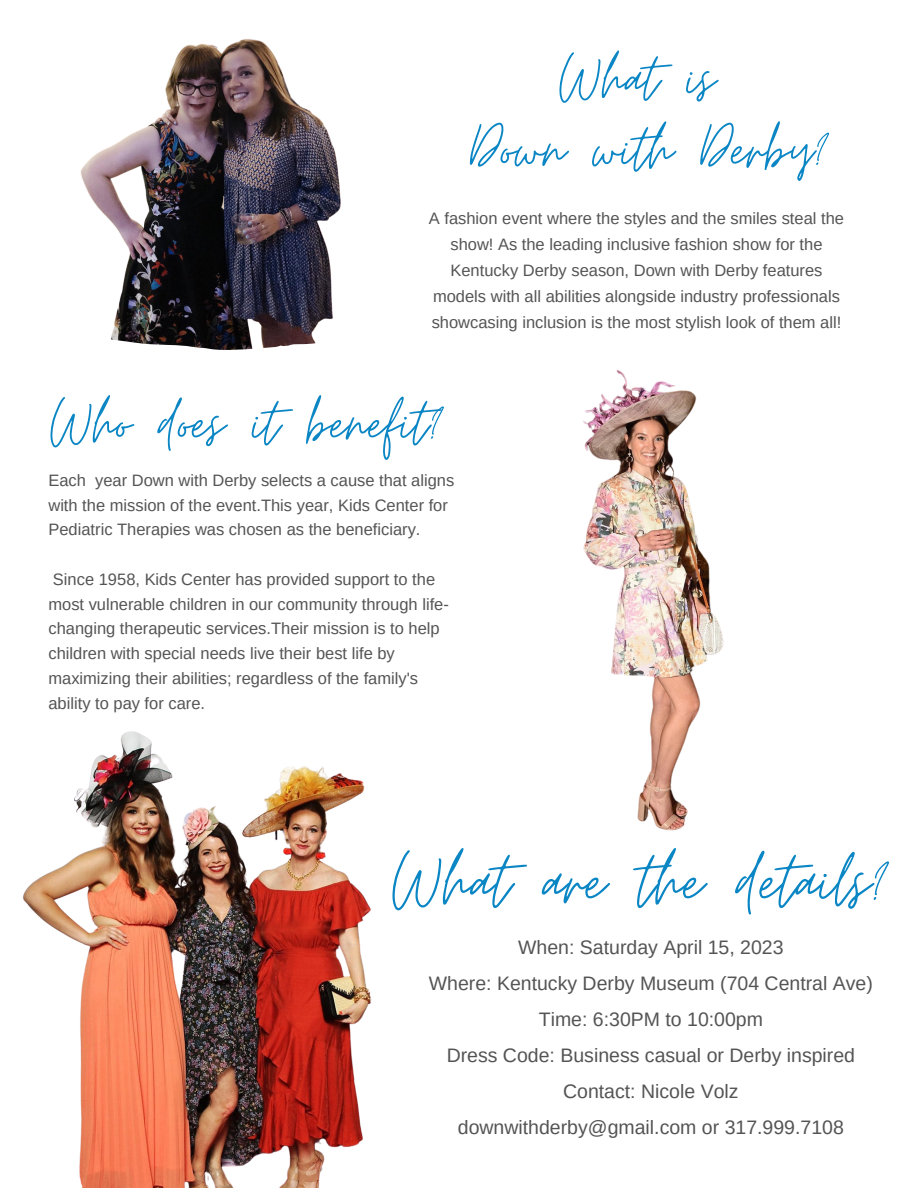
<style>
.page{position:relative;width:918px;height:1188px;background:#fff}
.page>*{position:absolute;margin:0;border:0;box-sizing:border-box;transform-origin:0 0}
.t1{font:85.5px "Moon Time";color:#0b86c5}
.t2{font:71.85px/70.8px "Moon Time";color:#0b86c5;text-align:center}
.t3{font:71.7px "Moon Time";color:#0b86c5}
.t4{font:19.5px/36px "Arimo";color:#545454;text-align:center}
.t5{font:16.5px/24.8px "Arimo";color:#545454}
</style>
<div class="page">
<img style="left:80px;top:39px;width:261px;height:311px">
<img style="left:23px;top:731px;width:349px;height:457px">
<img style="left:583px;top:370px;width:140px;height:461px">
<h2 class="t2" style="left:470px;top:44px;width:364px">What is<br>Down with Derby?</h2>
<p class="t5" style="left:429px;top:206px;width:417px;line-height:25.8px;text-align:center">A fashion event where the styles and the smiles steal the show! As the leading inclusive fashion show for the Kentucky Derby season, Down with Derby features models with all abilities alongside industry professionals showcasing inclusion is the most stylish look of them all!</p>
<h3 class="t3" style="left:51px;top:379px;width:398px">Who does it benefit?</h3>
<p class="t5" style="left:48px;top:468px;width:407px">Each year Down with Derby selects a cause that aligns with the mission of the event.This year, Kids Center for<br>Pediatric Therapies was chosen as the beneficiary.</p>
<p class="t5" style="left:48px;top:567px;width:402px">Since 1958, Kids Center has provided support to the most vulnerable children in our community through life&shy;changing therapeutic services.Their mission is to help children with special needs live their best life by maximizing their abilities; regardless of the family's ability to pay for care.</p>
<h1 class="t1" style="left:392px;top:829px;width:501px">What are the details?</h1>
<p class="t4" style="left:429px;top:929px;width:446px">When: Saturday April 15, 2023<br>Where: Kentucky Derby Museum (704 Central Ave)<br>Time: 6:30PM to 10:00pm<br>Dress Code: Business casual or Derby inspired Contact: Nicole Volz<br>downwithderby@gmail.com or 317.999.7108</p>
</div>
